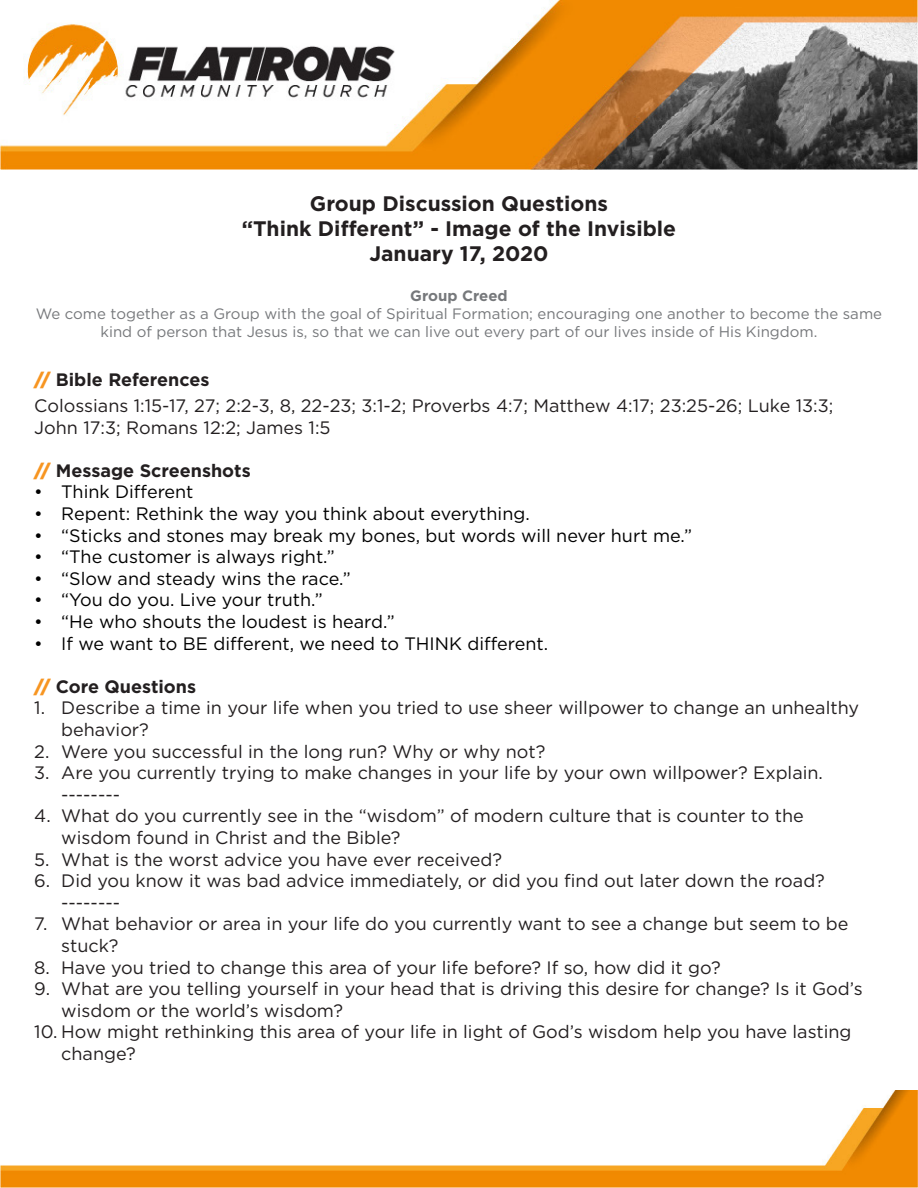
<style>
.page{position:relative;width:918px;height:1188px;background:#fff}
.page>*{position:absolute;margin:0;border:0;box-sizing:border-box;transform-origin:0 0}
.t1{font:700 21px "Gotham";color:#231f20}
.t2{font:18px/21.6px "Gotham";color:#231f20}
.t3{font:18px "Gotham";color:#000}
.t4{font:700 18px "Gotham";color:#231f20}
.t5{font:15px/18px "Gotham";color:#76787b;text-align:center}
.t6{font:700 15px "Gotham";color:#76787b}
.s1{font-weight:900;color:#f79521}
</style>
<div class="page">
<img style="left:0;top:0;width:918px;height:169px">
<img style="left:0;top:1090px;width:918px;height:98px">
<p class="t1" style="left:310px;top:189px;width:300px">Group Discussion Questions</p>
<p class="t1" style="left:242px;top:214px;width:436px">“Think Different” - Image of the Invisible</p>
<p class="t1" style="left:369px;top:240px;width:181px">January 17, 2020</p>
<p class="t6" style="left:410px;top:285px;width:99px">Group Creed</p>
<p class="t5" style="left:36px;top:304px;width:848px">We come together as a Group with the goal of Spiritual Formation; encouraging one another to become the same kind of person that Jesus is, so that we can live out every part of our lives inside of His Kingdom.</p>
<p class="t4" style="left:34px;top:368px;width:177px"><span class="s1">//</span> Bible References</p>
<p class="t2" style="left:34px;top:394px;width:801px">Colossians 1:15-17, 27; 2:2-3, 8, 22-23; 3:1-2; Proverbs 4:7; Matthew 4:17; 23:25-26; Luke 13:3;<br>John 17:3; Romans 12:2; James 1:5</p>
<p class="t4" style="left:34px;top:459px;width:218px"><span class="s1">//</span> Message Screenshots</p>
<p class="t3" style="left:34px;top:481px;width:161px">• Think Different</p>
<p class="t3" style="left:34px;top:502px;width:497px">• Repent: Rethink the way you think about everything.</p>
<p class="t3" style="left:34px;top:524px;width:659px">• “Sticks and stones may break my bones, but words will never hurt me.”</p>
<p class="t3" style="left:34px;top:545px;width:302px">• “The customer is always right.”</p>
<p class="t3" style="left:34px;top:567px;width:318px">• “Slow and steady wins the race.”</p>
<p class="t3" style="left:34px;top:589px;width:290px">• “You do you. Live your truth.”</p>
<p class="t3" style="left:34px;top:610px;width:362px">• “He who shouts the loudest is heard.”</p>
<p class="t3" style="left:34px;top:632px;width:515px">• If we want to BE different, we need to THINK different.</p>
<p class="t4" style="left:34px;top:675px;width:163px"><span class="s1">//</span> Core Questions</p>
<p class="t2" style="left:61px;top:697px;width:799px;text-indent:-27px">1. Describe a time in your life when you tried to use sheer willpower to change an unhealthy behavior?</p>
<p class="t2" style="left:34px;top:740px;width:513px">2. Were you successful in the long run? Why or why not?</p>
<p class="t2" style="left:61px;top:762px;width:763px;text-indent:-27px">3. Are you currently trying to make changes in your life by your own willpower? Explain. --------</p>
<p class="t2" style="left:61px;top:805px;width:744px;text-indent:-27px">4. What do you currently see in the “wisdom” of modern culture that is counter to the wisdom found in Christ and the Bible?</p>
<p class="t2" style="left:34px;top:848px;width:469px">5. What is the worst advice you have ever received?</p>
<p class="t2" style="left:61px;top:870px;width:765px;text-indent:-27px">6. Did you know it was bad advice immediately, or did you find out later down the road? --------</p>
<p class="t2" style="left:61px;top:913px;width:789px;text-indent:-27px">7. What behavior or area in your life do you currently want to see a change but seem to be stuck?</p>
<p class="t2" style="left:34px;top:956px;width:688px">8. Have you tried to change this area of your life before? If so, how did it go?</p>
<p class="t2" style="left:61px;top:978px;width:803px;text-indent:-27px">9. What are you telling yourself in your head that is driving this desire for change? Is it God’s wisdom or the world’s wisdom?</p>
<p class="t2" style="left:61px;top:1021px;width:792px;text-indent:-27px">10. How might rethinking this area of your life in light of God’s wisdom help you have lasting change?</p>
</div>
